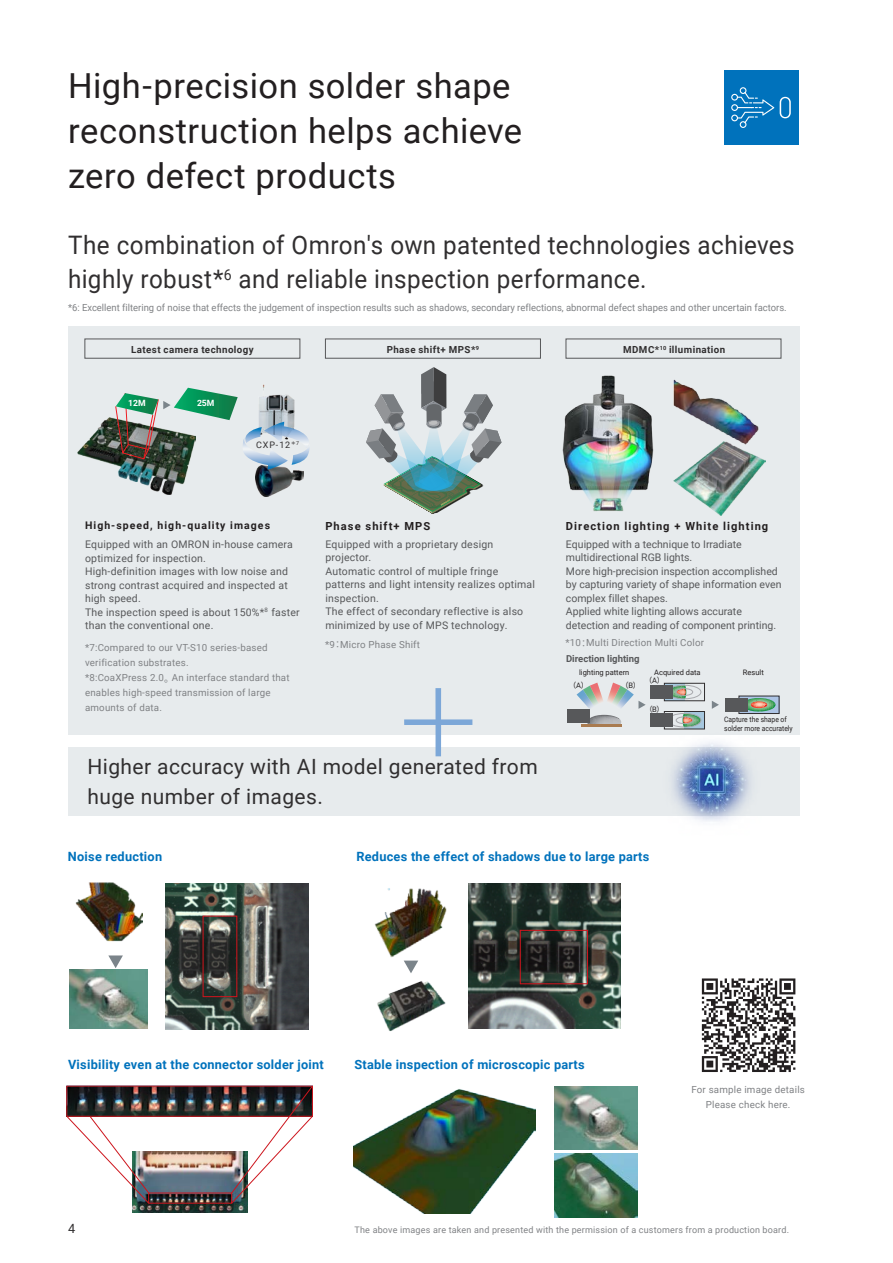
<style>
.page{position:relative;width:893px;height:1263px;background:#fff}
.page>*{position:absolute;margin:0;border:0;box-sizing:border-box;transform-origin:0 0}
.t1{font:34.5px/45px "Roboto";letter-spacing:.015em;color:#231f20}
.t2{font:25.5px/34.5px "Roboto";letter-spacing:.015em;color:#312f30;scale:.95 1}
.t3{font:21px/30px "Roboto";letter-spacing:.02em;color:#312f30}
.t4{font:700 12.75px "Roboto";letter-spacing:.02em;color:#0072bc}
.t5{font:12.75px "Roboto";color:#312f30}
.t6{font:700 11.1px "Roboto";letter-spacing:.095em;color:#231f20}
.t7{font:10.5px/13.5px "Roboto";letter-spacing:.02em;color:#57585a}
.t8{font:10.5px/13.5px "Roboto";color:#57585a}
.t9{font:700 10.5px "Roboto";letter-spacing:.1em;color:#231f20}
.t10{font:9.75px/15px "Roboto";letter-spacing:.02em;color:#808285;text-align:center}
.t11{font:9.75px "Roboto";color:#808285}
.t12{font:700 9.75px "Roboto";letter-spacing:.045em;color:#312f30}
.t13{font:700 9.6px "Roboto";color:#57585a}
.t14{font:9px "Roboto";letter-spacing:.02em;color:#808285}
.t15{font:9px "Roboto";color:#312f30}
.t16{font:700 8.7px "Roboto";color:#fff}
.t17{font:7.5px/8.2px "Roboto";color:#231f20;scale:.9 1}
.t18{font:7.5px "Roboto";color:#231f20}
.t19{font:7.5px "Source Han Sans";color:#231f20}
.s1{font-family:"Source Han Sans"}
.s2{font-family:"Koz Go Pr 6 N"}
.s3{font-family:"Roboto"}
</style>
<div class="page">
<div style="left:68px;top:747px;width:731px;height:68px;background:#e7ebed"></div>
<div style="left:68px;top:326px;width:731px;height:408px;background:#e7ebed"></div>
<img style="left:646px;top:719px;width:132px;height:103px">
<div style="left:724px;top:71px;width:74px;height:74px;background:#0072bc"></div>
<svg style="left:731px;top:87px;width:43px;height:41px"></svg>
<svg style="left:780px;top:97px;width:11px;height:21px"></svg>
<img style="left:133px;top:1151px;width:115px;height:61px">
<img style="left:562px;top:375px;width:92px;height:136px">
<svg style="left:702px;top:978px;width:93px;height:94px"></svg>
<img style="left:469px;top:883px;width:152px;height:146px">
<div style="left:520px;top:930px;width:68px;height:54px;border:1px solid #cd151d"></div>
<img style="left:374px;top:888px;width:73px;height:69px">
<img style="left:377px;top:981px;width:69px;height:50px">
<img style="left:354px;top:1089px;width:181px;height:124px">
<img style="left:554px;top:1086px;width:83px;height:63px">
<img style="left:554px;top:1153px;width:83px;height:64px">
<img style="left:149px;top:1088px;width:82px;height:26px">
<img style="left:70px;top:969px;width:77px;height:59px">
<img style="left:75px;top:882px;width:67px;height:60px">
<img style="left:166px;top:884px;width:142px;height:145px">
<div style="left:203px;top:915px;width:34px;height:82px;border:1px solid #cd151d"></div>
<svg style="left:108px;top:955px;width:15px;height:13px"></svg>
<svg style="left:404px;top:960px;width:14px;height:13px"></svg>
<img style="left:231px;top:1085px;width:82px;height:119px">
<img style="left:66px;top:1085px;width:83px;height:119px">
<svg style="left:366px;top:367px;width:136px;height:146px"></svg>
<img style="left:674px;top:448px;width:92px;height:68px">
<img style="left:674px;top:379px;width:85px;height:69px">
<img style="left:77px;top:417px;width:111px;height:78px">
<img style="left:255px;top:470px;width:48px;height:27px">
<img style="left:115px;top:388px;width:195px;height:82px">
<svg style="left:404px;top:688px;width:68px;height:68px"></svg>
<svg style="left:701px;top:713px;width:2px;height:14px"></svg>
<div style="left:664px;top:711px;width:41px;height:18px;border:1px solid #312f30"></div>
<svg style="left:682px;top:713px;width:19px;height:14px"></svg>
<div style="left:676px;top:717px;width:17px;height:7px;border:1px solid #a8a9ad;border-radius:50%"></div>
<div style="left:668px;top:713px;width:33px;height:14px;border:1px solid #a8a9ad;border-radius:50%"></div>
<div style="left:650px;top:714px;width:23px;height:13px;background:#57585a"></div>
<div style="left:664px;top:683px;width:41px;height:18px;border:1px solid #312f30"></div>
<svg style="left:673px;top:685px;width:13px;height:14px"></svg>
<div style="left:676px;top:688px;width:17px;height:8px;border:1px solid #a8a9ad;border-radius:50%"></div>
<div style="left:668px;top:685px;width:33px;height:14px;border:1px solid #a8a9ad;border-radius:50%"></div>
<div style="left:650px;top:685px;width:23px;height:14px;background:#57585a"></div>
<svg style="left:748px;top:698px;width:29px;height:14px"></svg>
<div style="left:739px;top:696px;width:40px;height:18px;border:1px solid #312f30"></div>
<svg style="left:748px;top:698px;width:27px;height:13px"></svg>
<div style="left:725px;top:698px;width:23px;height:14px;background:#57585a"></div>
<svg style="left:712px;top:701px;width:7px;height:8px"></svg>
<hr style="left:581px;top:724px;width:40px;height:3px;background:#a97b50">
<div style="left:567px;top:709px;width:23px;height:13px;background:#57585a"></div>
<svg style="left:577px;top:682px;width:69px;height:42px"></svg>
<h1 class="t1" style="left:68px;top:62px;width:456px">High-precision solder shape reconstruction helps achieve zero defect products</h1>
<h2 class="t2" style="left:68px;top:226px;width:766px">The combination of Omron's own patented technologies achieves highly robust*<sup>6</sup> and reliable inspection performance.</h2>
<p class="t11" style="left:68px;top:300px;width:720px">*6: Excellent filtering of noise that effects the judgement of inspection results such as shadows, secondary reflections, abnormal defect shapes and other uncertain factors.</p>
<p class="t12" style="left:131px;top:342px;width:124px">Latest camera technology</p>
<p class="t12" style="left:387px;top:342px;width:94px">Phase shift+ MPS*<sup>9</sup></p>
<p class="t12" style="left:623px;top:342px;width:104px">MDMC*<sup>10</sup> illumination</p>
<p class="t16" style="left:128px;top:397px;width:19px">12M</p>
<p class="t16" style="left:197px;top:397px;width:19px">25M</p>
<p class="t15" style="left:256px;top:438px;width:44px">CXP-12<sup>＊</sup><sup>7</sup></p>
<p class="t9" style="left:85px;top:518px;width:187px">High-speed, high-quality images</p>
<p class="t6" style="left:325px;top:518px;width:106px">Phase shift+ MPS</p>
<p class="t6" style="left:566px;top:518px;width:204px">Direction lighting + White lighting</p>
<p class="t7" style="left:85px;top:537px;width:216px">Equipped with an OMRON in-house camera optimized for inspection.<br>High-definition images with low noise and strong contrast acquired and inspected at high speed.<br>The inspection speed is about 150%*<sup>8</sup> faster than the conventional one.</p>
<p class="t10" style="left:85px;top:640px;width:206px;text-align:left">*7:Compared to our VT-S10 series-based verification substrates.<br>*8:CoaXPress 2.0<span class="s1">。</span>An interface standard that enables high-speed transmission of large amounts of data.</p>
<p class="t7" style="left:325px;top:537px;width:211px">Equipped with a proprietary design projector.<br>Automatic control of multiple fringe patterns and light intensity realizes optimal inspection.<br>The effect of secondary reflective is also minimized by use of MPS technology.</p>
<p class="t8" style="left:566px;top:537px;width:217px">Equipped with a technique to Irradiate multidirectional RGB lights.<br>More high-precision inspection accomplished by capturing variety of shape information even complex fillet shapes.<br>Applied white lighting allows accurate detection and reading of component printing.</p>
<p class="t10" style="left:325px;top:636px;width:96px">*9<span class="s2">：</span>Micro Phase Shift</p>
<p class="t10" style="left:565px;top:635px;width:140px">*10<span class="s2">：</span>Multi Direction Multi Color</p>
<p class="t13" style="left:566px;top:652px;width:75px">Direction lighting</p>
<p class="t18" style="left:579px;top:667px;width:52px">lighting pattern</p>
<p class="t19" style="left:569px;top:681px;width:21px">（<span class="s3">A</span>）</p>
<p class="t19" style="left:621px;top:681px;width:21px">（<span class="s3">B</span>）</p>
<p class="t18" style="left:654px;top:667px;width:48px">Acquired data</p>
<p class="t18" style="left:743px;top:667px;width:22px">Result</p>
<p class="t19" style="left:645px;top:676px;width:21px">（<span class="s3">A</span>）</p>
<p class="t19" style="left:645px;top:704px;width:21px">（<span class="s3">B</span>）</p>
<p class="t17" style="left:724px;top:715px;width:78px">Capture the shape of solder more accurately</p>
<h3 class="t3" style="left:87px;top:751px;width:452px">Higher accuracy with AI model generated from huge number of images.</h3>
<p class="t4" style="left:68px;top:848px;width:96px">Noise reduction</p>
<p class="t4" style="left:356px;top:848px;width:294px">Reduces the effect of shadows due to large parts</p>
<p class="t4" style="left:68px;top:1056px;width:257px">Visibility even at the connector solder joint</p>
<p class="t4" style="left:354px;top:1056px;width:232px">Stable inspection of microscopic parts</p>
<p class="t10" style="left:691px;top:1081px;width:115px">For sample image details<br>Please check here.</p>
<p class="t5" style="left:68px;top:1220px;width:9px">4</p>
<p class="t14" style="left:355px;top:1224px;width:436px">The above images are taken and presented with the permission of a customers from a production board.</p>
</div>
